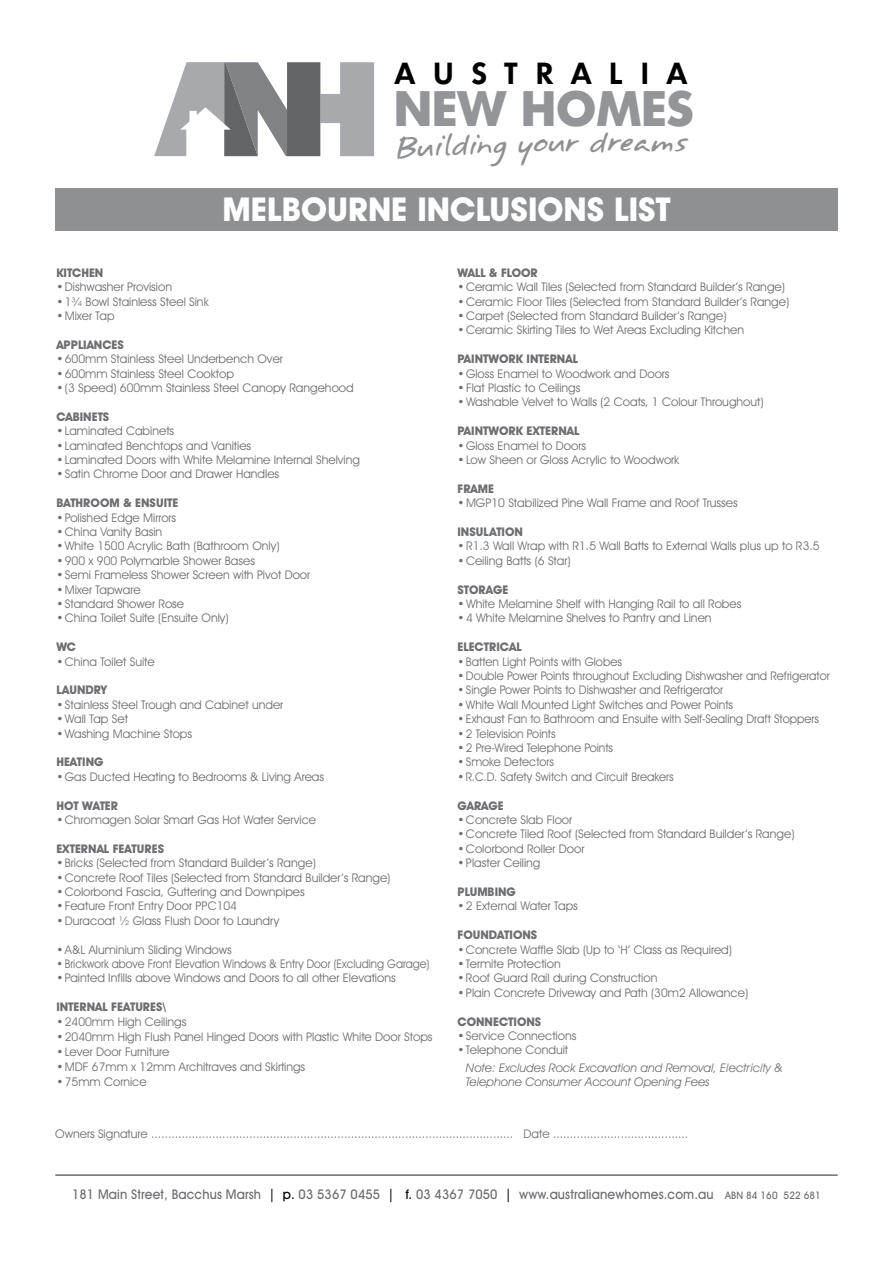
<style>
.page{position:relative;width:893px;height:1263px;background:#fff}
.page>*{position:absolute;margin:0;border:0;box-sizing:border-box;transform-origin:0 0}
.t1{font:800 48.3px "Limerick";letter-spacing:.02em;color:#939598}
.t2{font:700 33px "Avant Garde IT Cby BT";color:#fff}
.t3{font:600 29.55px "Limerick";letter-spacing:.635em;color:#000}
.t4{font:25.8px "Annifont";color:#8e9092}
.t5{font:500 13.35px "Avant Garde IT Cby BT";letter-spacing:.01em;color:#6d6e71;scale:.95 1}
.t6{font:12px "Avant Garde IT Cby BT";color:#6d6e71}
.t7{font:700 12px "Avant Garde IT Cby BT";color:#6d6e71}
.t8{font:italic 12px/14.4px "Avant Garde IT Cby BT";color:#6d6e71}
.t9{font:12px "Avant Garde IT Cby BT";color:#6d6e71;scale:.93 1}
.s1{color:#000}
.s2{font-size:10.35px}
</style>
<div class="page">
<svg style="left:154px;top:62px;width:220px;height:94px"></svg>
<hr style="left:55px;top:1174px;width:783px;height:2px;background:#6d6e71">
<div style="left:55px;top:188px;width:783px;height:42px;background:#8e9092"></div>
<h3 class="t3" style="left:396px;top:54px;width:294px">AUSTRALIA</h3>
<h1 class="t1" style="left:394px;top:77px;width:300px">NEW HOMES</h1>
<h3 class="t4" style="left:415px;top:125px;width:56px;rotate:-3deg">uild</h3>
<h3 class="t4" style="left:467px;top:122px;width:67px;rotate:-2deg">ing y</h3>
<h3 class="t4" style="left:589px;top:119px;width:63px">drea</h3>
<h2 class="t2" style="left:223px;top:189px;width:449px">MELBOURNE INCLUSIONS LIST</h2>
<p class="t7" style="left:56px;top:265px;width:49px">KITCHEN</p>
<p class="t6" style="left:56px;top:280px;width:117px">• Dishwasher Provision</p>
<p class="t6" style="left:56px;top:294px;width:154px">• 1¾ Bowl Stainless Steel Sink</p>
<p class="t6" style="left:56px;top:308px;width:60px">• Mixer Tap</p>
<p class="t7" style="left:56px;top:337px;width:69px">APPLIANCES</p>
<p class="t6" style="left:56px;top:352px;width:228px">• 600mm Stainless Steel Underbench Over</p>
<p class="t6" style="left:56px;top:366px;width:179px">• 600mm Stainless Steel Cooktop</p>
<p class="t6" style="left:56px;top:380px;width:299px">• (3 Speed) 600mm Stainless Steel Canopy Rangehood</p>
<p class="t7" style="left:56px;top:409px;width:55px">CABINETS</p>
<p class="t6" style="left:56px;top:424px;width:119px">• Laminated Cabinets</p>
<p class="t6" style="left:56px;top:438px;width:196px">• Laminated Benchtops and Vanities</p>
<p class="t6" style="left:56px;top:452px;width:305px">• Laminated Doors with White Melamine Internal Shelving</p>
<p class="t6" style="left:56px;top:467px;width:224px">• Satin Chrome Door and Drawer Handles</p>
<p class="t7" style="left:56px;top:496px;width:124px">BATHROOM &amp; ENSUITE</p>
<p class="t6" style="left:56px;top:510px;width:121px">• Polished Edge Mirrors</p>
<p class="t6" style="left:56px;top:524px;width:107px">• China Vanity Basin</p>
<p class="t6" style="left:56px;top:539px;width:225px">• White 1500 Acrylic Bath (Bathroom Only)</p>
<p class="t6" style="left:56px;top:553px;width:200px">• 900 x 900 Polymarble Shower Bases</p>
<p class="t6" style="left:56px;top:568px;width:255px">• Semi Frameless Shower Screen with Pivot Door</p>
<p class="t6" style="left:56px;top:582px;width:86px">• Mixer Tapware</p>
<p class="t6" style="left:56px;top:596px;width:129px">• Standard Shower Rose</p>
<p class="t6" style="left:56px;top:611px;width:174px">• China Toilet Suite (Ensuite Only)</p>
<p class="t7" style="left:56px;top:640px;width:21px">WC</p>
<p class="t6" style="left:56px;top:654px;width:100px">• China Toilet Suite</p>
<p class="t7" style="left:56px;top:683px;width:52px">LAUNDRY</p>
<p class="t6" style="left:56px;top:697px;width:228px">• Stainless Steel Trough and Cabinet under</p>
<p class="t6" style="left:56px;top:712px;width:73px">• Wall Tap Set</p>
<p class="t6" style="left:56px;top:726px;width:137px">• Washing Machine Stops</p>
<p class="t7" style="left:56px;top:755px;width:49px">HEATING</p>
<p class="t6" style="left:56px;top:769px;width:269px">• Gas Ducted Heating to Bedrooms &amp; Living Areas</p>
<p class="t7" style="left:56px;top:798px;width:63px">HOT WATER</p>
<p class="t6" style="left:56px;top:812px;width:261px">• Chromagen Solar Smart Gas Hot Water Service</p>
<p class="t7" style="left:56px;top:841px;width:109px">EXTERNAL FEATURES</p>
<p class="t6" style="left:56px;top:856px;width:261px">• Bricks (Selected from Standard Builder’s Range)</p>
<p class="t6" style="left:56px;top:870px;width:336px">• Concrete Roof Tiles (Selected from Standard Builder’s Range)</p>
<p class="t6" style="left:56px;top:884px;width:250px">• Colorbond Fascia, Guttering and Downpipes</p>
<p class="t6" style="left:56px;top:899px;width:182px">• Feature Front Entry Door PPC104</p>
<p class="t6" style="left:56px;top:913px;width:224px">• Duracoat ½ Glass Flush Door to Laundry</p>
<p class="t6" style="left:56px;top:942px;width:177px">• A&amp;L Aluminium Sliding Windows</p>
<p class="t9" style="left:56px;top:956px;width:403px">• Brickwork above Front Elevation Windows &amp; Entry Door (Excluding Garage)</p>
<p class="t6" style="left:56px;top:971px;width:341px">• Painted Infills above Windows and Doors to all other Elevations</p>
<p class="t7" style="left:56px;top:1000px;width:111px">INTERNAL FEATURES\</p>
<p class="t6" style="left:56px;top:1015px;width:132px">• 2400mm High Ceilings</p>
<p class="t6" style="left:56px;top:1030px;width:378px">• 2040mm High Flush Panel Hinged Doors with Plastic White Door Stops</p>
<p class="t6" style="left:56px;top:1045px;width:115px">• Lever Door Furniture</p>
<p class="t6" style="left:56px;top:1060px;width:250px">• MDF 67mm x 12mm Architraves and Skirtings</p>
<p class="t6" style="left:56px;top:1075px;width:92px">• 75mm Cornice</p>
<p class="t7" style="left:457px;top:265px;width:82px">WALL &amp; FLOOR</p>
<p class="t6" style="left:457px;top:280px;width:329px">• Ceramic Wall Tiles (Selected from Standard Builder’s Range)</p>
<p class="t6" style="left:457px;top:294px;width:333px">• Ceramic Floor Tiles (Selected from Standard Builder’s Range)</p>
<p class="t6" style="left:457px;top:308px;width:271px">• Carpet (Selected from Standard Builder’s Range)</p>
<p class="t6" style="left:457px;top:323px;width:288px">• Ceramic Skirting Tiles to Wet Areas Excluding Kitchen</p>
<p class="t7" style="left:457px;top:352px;width:122px">PAINTWORK INTERNAL</p>
<p class="t6" style="left:457px;top:366px;width:214px">• Gloss Enamel to Woodwork and Doors</p>
<p class="t6" style="left:457px;top:380px;width:124px">• Flat Plastic to Ceilings</p>
<p class="t6" style="left:457px;top:395px;width:308px">• Washable Velvet to Walls (2 Coats, 1 Colour Throughout)</p>
<p class="t7" style="left:457px;top:424px;width:123px">PAINTWORK EXTERNAL</p>
<p class="t6" style="left:457px;top:438px;width:130px">• Gloss Enamel to Doors</p>
<p class="t6" style="left:457px;top:452px;width:223px">• Low Sheen or Gloss Acrylic to Woodwork</p>
<p class="t7" style="left:457px;top:481px;width:38px">FRAME</p>
<p class="t6" style="left:457px;top:496px;width:282px">• MGP10 Stabilized Pine Wall Frame and Roof Trusses</p>
<p class="t7" style="left:457px;top:524px;width:67px">INSULATION</p>
<p class="t6" style="left:457px;top:539px;width:364px">• R1.3 Wall Wrap with R1.5 Wall Batts to External Walls plus up to R3.5</p>
<p class="t6" style="left:457px;top:553px;width:115px">• Ceiling Batts (6 Star)</p>
<p class="t7" style="left:457px;top:582px;width:52px">STORAGE</p>
<p class="t6" style="left:457px;top:596px;width:285px">• White Melamine Shelf with Hanging Rail to all Robes</p>
<p class="t6" style="left:457px;top:611px;width:256px">• 4 White Melamine Shelves to Pantry and Linen</p>
<p class="t7" style="left:457px;top:640px;width:66px">ELECTRICAL</p>
<p class="t6" style="left:457px;top:654px;width:166px">• Batten Light Points with Globes</p>
<p class="t6" style="left:457px;top:668px;width:374px">• Double Power Points throughout Excluding Dishwasher and Refrigerator</p>
<p class="t6" style="left:457px;top:683px;width:267px">• Single Power Points to Dishwasher and Refrigerator</p>
<p class="t6" style="left:457px;top:697px;width:277px">• White Wall Mounted Light Switches and Power Points</p>
<p class="t6" style="left:457px;top:712px;width:363px">• Exhaust Fan to Bathroom and Ensuite with Self-Sealing Draft Stoppers</p>
<p class="t6" style="left:457px;top:726px;width:100px">• 2 Television Points</p>
<p class="t6" style="left:457px;top:740px;width:157px">• 2 Pre-Wired Telephone Points</p>
<p class="t6" style="left:457px;top:755px;width:98px">• Smoke Detectors</p>
<p class="t6" style="left:457px;top:769px;width:218px">• R.C.D. Safety Switch and Circuit Breakers</p>
<p class="t7" style="left:457px;top:798px;width:48px">GARAGE</p>
<p class="t6" style="left:457px;top:812px;width:116px">• Concrete Slab Floor</p>
<p class="t6" style="left:457px;top:827px;width:339px">• Concrete Tiled Roof (Selected from Standard Builder’s Range)</p>
<p class="t6" style="left:457px;top:841px;width:128px">• Colorbond Roller Door</p>
<p class="t6" style="left:457px;top:856px;width:84px">• Plaster Ceiling</p>
<p class="t7" style="left:457px;top:884px;width:60px">PLUMBING</p>
<p class="t6" style="left:457px;top:899px;width:122px">• 2 External Water Taps</p>
<p class="t7" style="left:457px;top:928px;width:81px">FOUNDATIONS</p>
<p class="t6" style="left:457px;top:942px;width:276px">• Concrete Waffle Slab (Up to ‘H’ Class as Required)</p>
<p class="t6" style="left:457px;top:956px;width:105px">• Termite Protection</p>
<p class="t6" style="left:457px;top:971px;width:201px">• Roof Guard Rail during Construction</p>
<p class="t6" style="left:457px;top:985px;width:292px">• Plain Concrete Driveway and Path (30m2 Allowance)</p>
<p class="t7" style="left:457px;top:1014px;width:85px">CONNECTIONS</p>
<p class="t6" style="left:457px;top:1028px;width:120px">• Service Connections</p>
<p class="t6" style="left:457px;top:1043px;width:112px">• Telephone Conduit</p>
<p class="t8" style="left:466px;top:1060px;width:318px">Note: Excludes Rock Excavation and Removal, Electricity &amp;<br>Telephone Consumer Account Opening Fees</p>
<p class="t6" style="left:55px;top:1126px;width:635px">Owners Signature ........................................................................................................... Date ........................................</p>
<p class="t5" style="left:72px;top:1186px;width:790px">181 Main Street, Bacchus Marsh <span class="s1">| p.</span> 03 5367 0455 <span class="s1">| f.</span> 03 4367 7050 <span class="s1">|</span> www.australianewhomes.com.au <span class="s2">ABN 84 160 522 681</span></p>
</div>
